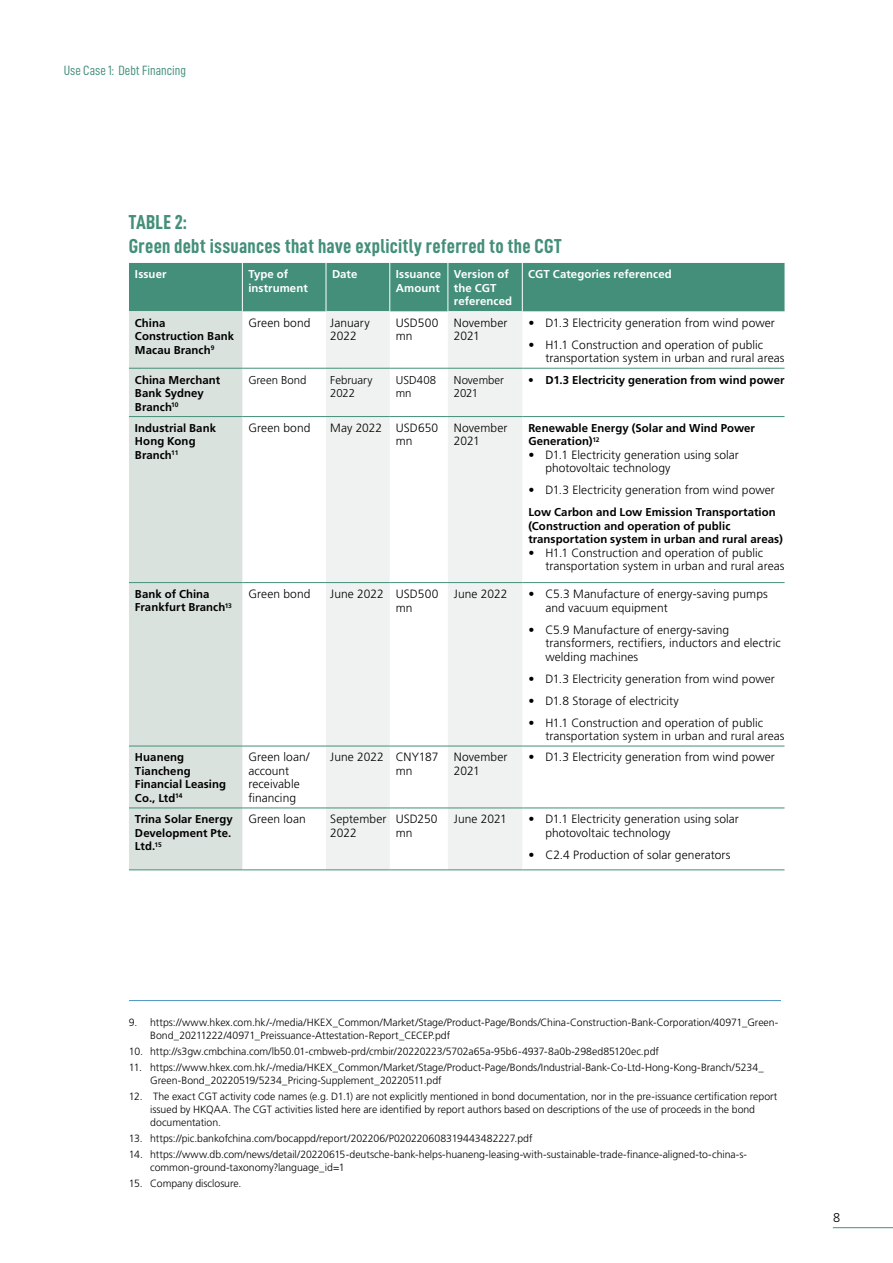
<style>
.page{position:relative;width:893px;height:1263px;background:#fff}
.page>*{position:absolute;margin:0;border:0;box-sizing:border-box;transform-origin:0 0}
.t1{font:20.25px/23.2px "D DIN Condensed Bold";letter-spacing:.01em;color:#438f79}
.t2{font:13.5px "D DIN Condensed";letter-spacing:.005em;color:#438f79}
.t3{font:300 12.75px "Frutiger";color:#000}
.t4{font:300 12px/13.5px "Frutiger";letter-spacing:.005em;color:#000}
.t5{font:700 11.4px/13.5px "Frutiger";letter-spacing:.005em;color:#000}
.t6{font:700 11.4px/13.5px "Frutiger";letter-spacing:.005em;color:#fff}
.t7{font:300 11.4px/13.5px "Frutiger";color:#000}
.t8{font:300 10.5px/12.8px "Frutiger";letter-spacing:-.005em;color:#000}
</style>
<div class="page">
<hr style="left:833px;top:1227px;width:60px;height:1px;background:#438f79">
<div style="left:129px;top:263px;width:655px;height:48px;background:#438f79"></div>
<div style="left:129px;top:311px;width:113px;height:559px;background:#dae2de"></div>
<svg style="left:326px;top:311px;width:196px;height:559px;fill:#eff2f0"></svg>
<hr style="left:242px;top:263px;width:1px;height:48px;background:#fff">
<hr style="left:326px;top:263px;width:1px;height:48px;background:#fff">
<hr style="left:390px;top:263px;width:1px;height:48px;background:#fff">
<hr style="left:448px;top:263px;width:1px;height:48px;background:#fff">
<hr style="left:522px;top:263px;width:1px;height:48px;background:#fff">
<hr style="left:129px;top:368px;width:113px;height:1px;background:#438f79">
<hr style="left:242px;top:368px;width:84px;height:1px;background:#438f79">
<hr style="left:326px;top:368px;width:64px;height:1px;background:#438f79">
<hr style="left:390px;top:368px;width:58px;height:1px;background:#438f79">
<hr style="left:448px;top:368px;width:74px;height:1px;background:#438f79">
<hr style="left:522px;top:368px;width:262px;height:1px;background:#438f79">
<hr style="left:129px;top:416px;width:113px;height:1px;background:#438f79">
<hr style="left:242px;top:416px;width:84px;height:1px;background:#438f79">
<hr style="left:326px;top:416px;width:64px;height:1px;background:#438f79">
<hr style="left:390px;top:416px;width:58px;height:1px;background:#438f79">
<hr style="left:448px;top:416px;width:74px;height:1px;background:#438f79">
<hr style="left:522px;top:416px;width:262px;height:1px;background:#438f79">
<hr style="left:129px;top:582px;width:113px;height:1px;background:#438f79">
<hr style="left:242px;top:582px;width:84px;height:1px;background:#438f79">
<hr style="left:326px;top:582px;width:64px;height:1px;background:#438f79">
<hr style="left:390px;top:582px;width:58px;height:1px;background:#438f79">
<hr style="left:448px;top:582px;width:74px;height:1px;background:#438f79">
<hr style="left:522px;top:582px;width:262px;height:1px;background:#438f79">
<hr style="left:129px;top:746px;width:113px;height:1px;background:#438f79">
<hr style="left:242px;top:746px;width:84px;height:1px;background:#438f79">
<hr style="left:326px;top:746px;width:64px;height:1px;background:#438f79">
<hr style="left:390px;top:746px;width:58px;height:1px;background:#438f79">
<hr style="left:448px;top:746px;width:74px;height:1px;background:#438f79">
<hr style="left:522px;top:746px;width:262px;height:1px;background:#438f79">
<hr style="left:129px;top:808px;width:113px;height:1px;background:#438f79">
<hr style="left:242px;top:808px;width:84px;height:1px;background:#438f79">
<hr style="left:326px;top:808px;width:64px;height:1px;background:#438f79">
<hr style="left:390px;top:808px;width:58px;height:1px;background:#438f79">
<hr style="left:448px;top:808px;width:74px;height:1px;background:#438f79">
<hr style="left:522px;top:808px;width:262px;height:1px;background:#438f79">
<hr style="left:129px;top:870px;width:113px;height:1px;background:#438f79">
<hr style="left:242px;top:870px;width:84px;height:1px;background:#438f79">
<hr style="left:326px;top:870px;width:64px;height:1px;background:#438f79">
<hr style="left:390px;top:870px;width:58px;height:1px;background:#438f79">
<hr style="left:448px;top:870px;width:74px;height:1px;background:#438f79">
<hr style="left:522px;top:870px;width:262px;height:1px;background:#438f79">
<hr style="left:129px;top:1000px;width:652px;height:1px;background:#4b95c1">
<p class="t2" style="left:64px;top:63px;width:124px">Use Case 1: Debt Financing</p>
<h1 class="t1" style="left:129px;top:210px;width:434px">TABLE 2:<br>Green debt issuances that have explicitly referred to the CGT</h1>
<p class="t6" style="left:135px;top:267px;width:33px">Issuer</p>
<p class="t6" style="left:248px;top:267px;width:61px">Type of instrument</p>
<p class="t6" style="left:332px;top:267px;width:27px">Date</p>
<p class="t6" style="left:396px;top:267px;width:47px">Issuance<br>Amount</p>
<p class="t6" style="left:454px;top:267px;width:60px">Version of the CGT referenced</p>
<p class="t6" style="left:528px;top:267px;width:145px">CGT Categories referenced</p>
<p class="t5" style="left:135px;top:316px;width:101px">China<br>Construction Bank<br>Macau Branch<sup>9</sup></p>
<p class="t4" style="left:248px;top:316px;width:64px">Green bond</p>
<p class="t4" style="left:330px;top:316px;width:41px">January<br>2022</p>
<p class="t4" style="left:396px;top:316px;width:44px">USD500 mn</p>
<p class="t4" style="left:454px;top:316px;width:55px">November<br>2021</p>
<p class="t4" style="left:528px;top:316px;width:248px">• D1.3 Electricity generation from wind power</p>
<p class="t4" style="left:545px;top:338px;width:241px;text-indent:-17px">• H1.1 Construction and operation of public transportation system in urban and rural areas</p>
<p class="t5" style="left:135px;top:373px;width:87px">China Merchant<br>Bank Sydney<br>Branch<sup>10</sup></p>
<p class="t7" style="left:248px;top:373px;width:60px">Green Bond</p>
<p class="t7" style="left:330px;top:373px;width:44px">February<br>2022</p>
<p class="t7" style="left:396px;top:373px;width:42px">USD408 mn</p>
<p class="t7" style="left:454px;top:373px;width:52px">November<br>2021</p>
<p class="t5" style="left:528px;top:373px;width:258px">• D1.3 Electricity generation from wind power</p>
<p class="t5" style="left:135px;top:421px;width:83px">Industrial Bank<br>Hong Kong<br>Branch<sup>11</sup></p>
<p class="t4" style="left:248px;top:421px;width:64px">Green bond</p>
<p class="t4" style="left:396px;top:421px;width:44px;text-indent:-66px">May 2022 USD650 mn</p>
<p class="t4" style="left:454px;top:421px;width:55px">November<br>2021</p>
<p class="t5" style="left:528px;top:421px;width:228px">Renewable Energy (Solar and Wind Power<br>Generation)<sup>12</sup></p>
<p class="t4" style="left:545px;top:448px;width:195px;text-indent:-17px">• D1.1 Electricity generation using solar photovoltaic technology</p>
<p class="t4" style="left:528px;top:483px;width:248px">• D1.3 Electricity generation from wind power</p>
<p class="t5" style="left:528px;top:506px;width:256px">Low Carbon and Low Emission Transportation (Construction and operation of public transportation system in urban and rural areas)</p>
<p class="t4" style="left:545px;top:546px;width:241px;text-indent:-17px">• H1.1 Construction and operation of public transportation system in urban and rural areas</p>
<p class="t5" style="left:135px;top:587px;width:99px">Bank of China<br>Frankfurt Branch<sup>13</sup></p>
<p class="t4" style="left:248px;top:587px;width:64px">Green bond</p>
<p class="t4" style="left:396px;top:587px;width:44px;text-indent:-66px">June 2022 USD500 mn</p>
<p class="t4" style="left:454px;top:587px;width:55px">June 2022</p>
<p class="t4" style="left:545px;top:587px;width:224px;text-indent:-17px">• C5.3 Manufacture of energy-saving pumps and vacuum equipment</p>
<p class="t4" style="left:545px;top:623px;width:237px;text-indent:-17px">• C5.9 Manufacture of energy-saving transformers, rectifiers, inductors and electric welding machines</p>
<p class="t4" style="left:528px;top:672px;width:248px">• D1.3 Electricity generation from wind power</p>
<p class="t4" style="left:528px;top:694px;width:152px">• D1.8 Storage of electricity</p>
<p class="t4" style="left:545px;top:716px;width:241px;text-indent:-17px">• H1.1 Construction and operation of public transportation system in urban and rural areas</p>
<p class="t5" style="left:135px;top:750px;width:93px">Huaneng<br>Tiancheng<br>Financial Leasing<br>Co., Ltd<sup>14</sup></p>
<p class="t4" style="left:248px;top:750px;width:63px">Green loan/ account receivable financing</p>
<p class="t4" style="left:396px;top:750px;width:44px;text-indent:-66px">June 2022 CNY187 mn</p>
<p class="t4" style="left:454px;top:750px;width:55px">November<br>2021</p>
<p class="t4" style="left:528px;top:750px;width:248px">• D1.3 Electricity generation from wind power</p>
<p class="t5" style="left:135px;top:812px;width:99px">Trina Solar Energy<br>Development Pte.<br>Ltd.<sup>15</sup></p>
<p class="t4" style="left:248px;top:812px;width:59px">Green loan</p>
<p class="t4" style="left:330px;top:812px;width:58px">September<br>2022</p>
<p class="t4" style="left:396px;top:812px;width:43px">USD250 mn</p>
<p class="t4" style="left:454px;top:812px;width:54px">June 2021</p>
<p class="t4" style="left:545px;top:812px;width:195px;text-indent:-17px">• D1.1 Electricity generation using solar photovoltaic technology</p>
<p class="t4" style="left:528px;top:848px;width:204px">• C2.4 Production of solar generators</p>
<p class="t8" style="left:150px;top:1016px;width:630px;text-indent:-21px">9. https://www.hkex.com.hk/-/media/HKEX_Common/Market/Stage/Product-Page/Bonds/China-Construction-Bank-Corporation/40971_Green-<br>Bond_20211222/40971_Preissuance-Attestation-Report_CECEP.pdf</p>
<p class="t8" style="left:129px;top:1045px;width:531px">10. http://s3gw.cmbchina.com/lb50.01-cmbweb-prd/cmbir/20220223/5702a65a-95b6-4937-8a0b-298ed85120ec.pdf</p>
<p class="t8" style="left:150px;top:1061px;width:615px;text-indent:-21px">11. https://www.hkex.com.hk/-/media/HKEX_Common/Market/Stage/Product-Page/Bonds/Industrial-Bank-Co-Ltd-Hong-Kong-Branch/5234_<br>Green-Bond_20220519/5234_Pricing-Supplement_20220511.pdf</p>
<p class="t8" style="left:150px;top:1090px;width:629px;text-indent:-21px">12. The exact CGT activity code names (e.g. D1.1) are not explicitly mentioned in bond documentation, nor in the pre-issuance certification report issued by HKQAA. The CGT activities listed here are identified by report authors based on descriptions of the use of proceeds in the bond documentation.</p>
<p class="t8" style="left:129px;top:1132px;width:405px">13. https://pic.bankofchina.com/bocappd/report/202206/P020220608319443482227.pdf</p>
<p class="t8" style="left:150px;top:1148px;width:598px;text-indent:-21px">14. https://www.db.com/news/detail/20220615-deutsche-bank-helps-huaneng-leasing-with-sustainable-trade-finance-aligned-to-china-s&shy;common-ground-taxonomy?language_id=1</p>
<p class="t8" style="left:129px;top:1177px;width:114px">15. Company disclosure.</p>
<p class="t3" style="left:833px;top:1210px;width:9px">8</p>
</div>
